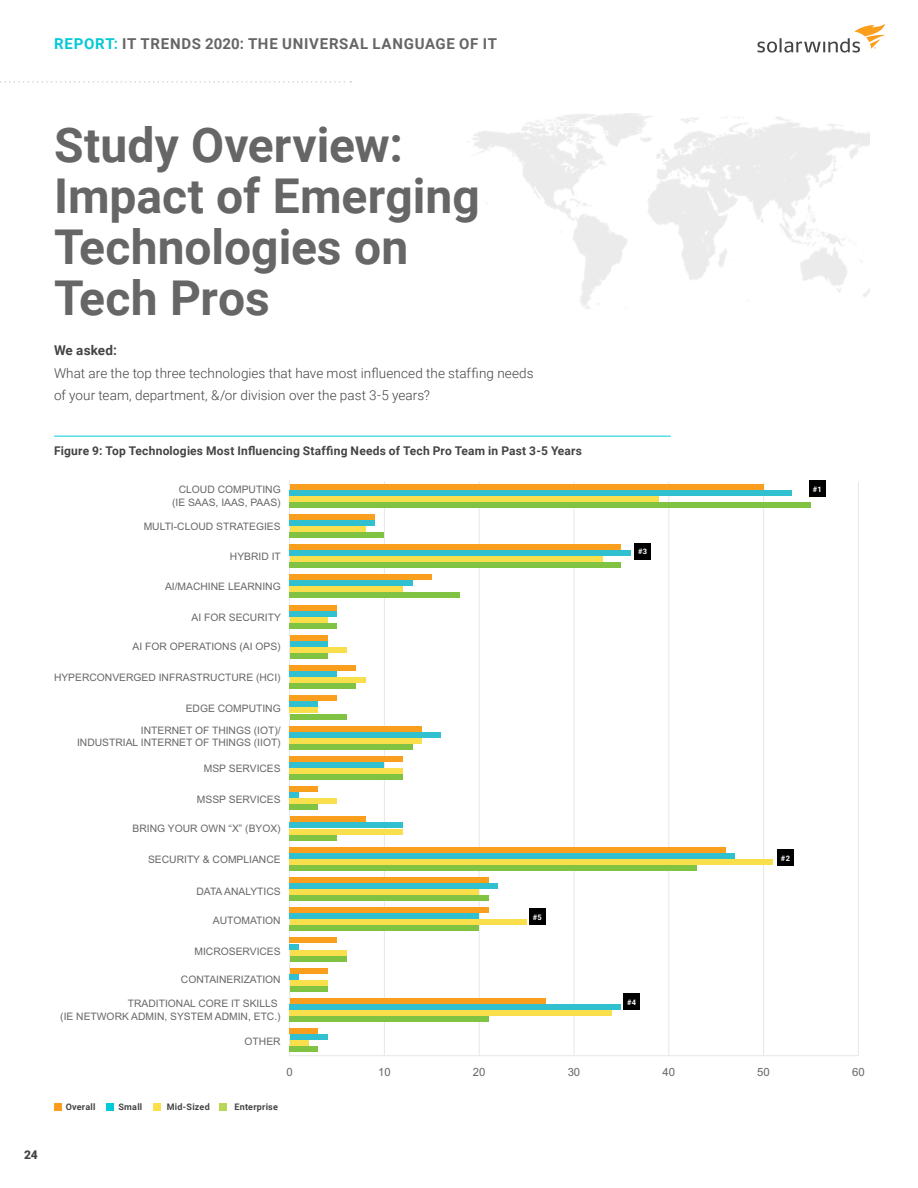
<style>
.page{position:relative;width:918px;height:1188px;background:#fff}
.page>*{position:absolute;margin:0;border:0;box-sizing:border-box;transform-origin:0 0}
.t1{font:700 48px/51px "Roboto";color:#666}
.t2{font:700 15px "Roboto";letter-spacing:.05em;color:#666}
.t3{font:300 13.5px/22.5px "Roboto";letter-spacing:.005em;color:#444}
.t4{font:700 13.5px "Roboto";letter-spacing:.01em;color:#444}
.t5{font:700 12px "Roboto";letter-spacing:.015em;color:#444}
.t6{font:900 12px "Roboto";color:#444}
.t7{font:11.4px "Arial";color:#666767}
.t8{font:10.35px/12.3px "Arial";color:#666767;text-align:right}
.t9{font:700 9px "Roboto";letter-spacing:.025em;color:#444}
.t10{font:700 7.5px "Roboto";color:#fff}
.s1{color:#04c9d7}
</style>
<div class="page">
<hr style="left:54px;top:436px;width:617px;height:1px;background:#04c9d7">
<div style="left:54px;top:1103px;width:8px;height:8px;background:#f99d1c"></div>
<div style="left:106px;top:1103px;width:8px;height:8px;background:#04c9d7"></div>
<div style="left:153px;top:1103px;width:8px;height:8px;background:#fbe04b"></div>
<div style="left:219px;top:1103px;width:8px;height:8px;background:#b8d757"></div>
<hr style="left:290px;top:1055px;width:568px;height:1px;background:#e7e8e9">
<hr style="left:384px;top:482px;width:1px;height:573px;background:#e7e8e9">
<hr style="left:479px;top:482px;width:1px;height:574px;background:#e7e8e9">
<hr style="left:573px;top:482px;width:2px;height:574px;background:#e7e8e9">
<hr style="left:668px;top:482px;width:1px;height:574px;background:#e7e8e9">
<hr style="left:763px;top:482px;width:1px;height:574px;background:#e7e8e9">
<hr style="left:858px;top:482px;width:1px;height:574px;background:#e7e8e9">
<hr style="left:289px;top:480px;width:1px;height:575px;background:#e7e8e9">
<div style="left:290px;top:502px;width:521px;height:5px;background:#80c342"></div>
<div style="left:290px;top:532px;width:94px;height:6px;background:#80c342"></div>
<div style="left:290px;top:562px;width:331px;height:6px;background:#80c342"></div>
<div style="left:290px;top:593px;width:170px;height:5px;background:#80c342"></div>
<div style="left:290px;top:623px;width:47px;height:5px;background:#80c342"></div>
<div style="left:290px;top:653px;width:38px;height:6px;background:#80c342"></div>
<div style="left:290px;top:684px;width:66px;height:5px;background:#80c342"></div>
<div style="left:290px;top:714px;width:56px;height:5px;background:#80c342"></div>
<div style="left:290px;top:744px;width:123px;height:6px;background:#80c342"></div>
<div style="left:290px;top:774px;width:113px;height:6px;background:#80c342"></div>
<div style="left:290px;top:805px;width:28px;height:5px;background:#80c342"></div>
<div style="left:290px;top:835px;width:47px;height:5px;background:#80c342"></div>
<div style="left:290px;top:865px;width:407px;height:6px;background:#80c342"></div>
<div style="left:290px;top:895px;width:199px;height:6px;background:#80c342"></div>
<div style="left:290px;top:926px;width:189px;height:5px;background:#80c342"></div>
<div style="left:290px;top:956px;width:56px;height:5px;background:#80c342"></div>
<div style="left:290px;top:986px;width:38px;height:6px;background:#80c342"></div>
<div style="left:290px;top:1016px;width:199px;height:6px;background:#80c342"></div>
<div style="left:290px;top:1047px;width:28px;height:5px;background:#80c342"></div>
<div style="left:290px;top:496px;width:369px;height:5px;background:#fadf4c"></div>
<div style="left:290px;top:526px;width:75px;height:6px;background:#fadf4c"></div>
<div style="left:290px;top:556px;width:312px;height:6px;background:#fadf4c"></div>
<div style="left:290px;top:587px;width:113px;height:5px;background:#fadf4c"></div>
<div style="left:290px;top:617px;width:38px;height:5px;background:#fadf4c"></div>
<div style="left:290px;top:647px;width:56px;height:6px;background:#fadf4c"></div>
<div style="left:290px;top:677px;width:75px;height:6px;background:#fadf4c"></div>
<div style="left:290px;top:708px;width:28px;height:5px;background:#fadf4c"></div>
<div style="left:290px;top:738px;width:132px;height:5px;background:#fadf4c"></div>
<div style="left:290px;top:768px;width:113px;height:6px;background:#fadf4c"></div>
<div style="left:290px;top:799px;width:47px;height:5px;background:#fadf4c"></div>
<div style="left:290px;top:829px;width:113px;height:5px;background:#fadf4c"></div>
<div style="left:290px;top:859px;width:483px;height:6px;background:#fadf4c"></div>
<div style="left:290px;top:889px;width:189px;height:6px;background:#fadf4c"></div>
<div style="left:290px;top:920px;width:237px;height:5px;background:#fadf4c"></div>
<div style="left:290px;top:950px;width:56px;height:5px;background:#fadf4c"></div>
<div style="left:290px;top:980px;width:38px;height:6px;background:#fadf4c"></div>
<div style="left:290px;top:1010px;width:322px;height:6px;background:#fadf4c"></div>
<div style="left:290px;top:1041px;width:19px;height:5px;background:#fadf4c"></div>
<div style="left:290px;top:490px;width:502px;height:5px;background:#31c0cf"></div>
<div style="left:290px;top:520px;width:85px;height:6px;background:#31c0cf"></div>
<div style="left:290px;top:550px;width:341px;height:6px;background:#31c0cf"></div>
<div style="left:290px;top:581px;width:123px;height:5px;background:#31c0cf"></div>
<div style="left:290px;top:611px;width:47px;height:5px;background:#31c0cf"></div>
<div style="left:290px;top:641px;width:38px;height:6px;background:#31c0cf"></div>
<div style="left:290px;top:671px;width:47px;height:6px;background:#31c0cf"></div>
<div style="left:290px;top:702px;width:28px;height:5px;background:#31c0cf"></div>
<div style="left:290px;top:732px;width:151px;height:5px;background:#31c0cf"></div>
<div style="left:290px;top:762px;width:94px;height:6px;background:#31c0cf"></div>
<div style="left:290px;top:792px;width:9px;height:6px;background:#31c0cf"></div>
<div style="left:290px;top:823px;width:113px;height:5px;background:#31c0cf"></div>
<div style="left:290px;top:853px;width:445px;height:5px;background:#31c0cf"></div>
<div style="left:290px;top:883px;width:208px;height:6px;background:#31c0cf"></div>
<div style="left:290px;top:914px;width:189px;height:5px;background:#31c0cf"></div>
<div style="left:290px;top:944px;width:9px;height:5px;background:#31c0cf"></div>
<div style="left:290px;top:974px;width:9px;height:6px;background:#31c0cf"></div>
<div style="left:290px;top:1004px;width:331px;height:6px;background:#31c0cf"></div>
<div style="left:290px;top:1035px;width:38px;height:5px;background:#31c0cf"></div>
<div style="left:290px;top:484px;width:474px;height:5px;background:#f99e1d"></div>
<div style="left:290px;top:514px;width:85px;height:6px;background:#f99e1d"></div>
<div style="left:290px;top:544px;width:331px;height:6px;background:#f99e1d"></div>
<div style="left:290px;top:575px;width:142px;height:5px;background:#f99e1d"></div>
<div style="left:290px;top:605px;width:47px;height:5px;background:#f99e1d"></div>
<div style="left:290px;top:635px;width:38px;height:6px;background:#f99e1d"></div>
<div style="left:290px;top:665px;width:66px;height:6px;background:#f99e1d"></div>
<div style="left:290px;top:696px;width:47px;height:5px;background:#f99e1d"></div>
<div style="left:290px;top:726px;width:132px;height:5px;background:#f99e1d"></div>
<div style="left:290px;top:756px;width:113px;height:6px;background:#f99e1d"></div>
<div style="left:290px;top:786px;width:28px;height:6px;background:#f99e1d"></div>
<div style="left:290px;top:817px;width:75px;height:5px;background:#f99e1d"></div>
<div style="left:290px;top:847px;width:436px;height:5px;background:#f99e1d"></div>
<div style="left:290px;top:877px;width:199px;height:6px;background:#f99e1d"></div>
<div style="left:290px;top:907px;width:199px;height:6px;background:#f99e1d"></div>
<div style="left:290px;top:938px;width:47px;height:5px;background:#f99e1d"></div>
<div style="left:290px;top:968px;width:38px;height:5px;background:#f99e1d"></div>
<div style="left:290px;top:998px;width:256px;height:6px;background:#f99e1d"></div>
<div style="left:290px;top:1029px;width:28px;height:5px;background:#f99e1d"></div>
<div style="left:529px;top:908px;width:17px;height:17px;background:#000"></div>
<div style="left:809px;top:480px;width:17px;height:17px;background:#000"></div>
<div style="left:777px;top:849px;width:17px;height:17px;background:#000"></div>
<div style="left:623px;top:993px;width:17px;height:17px;background:#000"></div>
<div style="left:634px;top:543px;width:17px;height:17px;background:#000"></div>
<svg style="left:757px;top:23px;width:129px;height:30px"></svg>
<svg style="left:0;top:81px;width:351px;height:2px"></svg>
<h2 class="t2" style="left:54px;top:33px;width:444px"><span class="s1">REPORT:</span> IT TRENDS 2020: THE UNIVERSAL LANGUAGE OF IT</h2>
<h1 class="t1" style="left:54px;top:117px;width:427px">Study Overview:<br>Impact of Emerging<br>Technologies on<br>Tech Pros</h1>
<h3 class="t4" style="left:54px;top:341px;width:64px">We asked:</h3>
<h3 class="t3" style="left:54px;top:361px;width:481px">What are the top three technologies that have most influenced the staffing needs of your team, department, &amp;/or division over the past 3-5 years?</h3>
<p class="t6" style="left:24px;top:1147px;width:15px">24</p>
<p class="t5" style="left:54px;top:443px;width:530px">Figure 9: Top Technologies Most Influencing Staffing Needs of Tech Pro Team in Past 3-5 Years</p>
<p class="t8" style="left:172px;top:484px;width:110px">CLOUD COMPUTING (IE SAAS, IAAS, PAAS)</p>
<p class="t8" style="left:144px;top:521px;width:139px">MULTI-CLOUD STRATEGIES</p>
<p class="t8" style="left:230px;top:550px;width:52px">HYBRID IT</p>
<p class="t8" style="left:165px;top:580px;width:117px">AI/MACHINE LEARNING</p>
<p class="t8" style="left:192px;top:611px;width:91px">AI FOR SECURITY</p>
<p class="t8" style="left:133px;top:640px;width:150px">AI FOR OPERATIONS (AI OPS)</p>
<p class="t8" style="left:54px;top:672px;width:228px">HYPERCONVERGED INFRASTRUCTURE (HCI)</p>
<p class="t8" style="left:186px;top:703px;width:97px">EDGE COMPUTING</p>
<p class="t8" style="left:77px;top:724px;width:205px">INTERNET OF THINGS (IOT)/<br>INDUSTRIAL INTERNET OF THINGS (IIOT)</p>
<p class="t8" style="left:204px;top:763px;width:78px">MSP SERVICES</p>
<p class="t8" style="left:197px;top:793px;width:85px">MSSP SERVICES</p>
<p class="t8" style="left:133px;top:823px;width:150px">BRING YOUR OWN “X” (BYOX)</p>
<p class="t8" style="left:148px;top:853px;width:134px">SECURITY &amp; COMPLIANCE</p>
<p class="t8" style="left:197px;top:885px;width:86px">DATA ANALYTICS</p>
<p class="t8" style="left:213px;top:915px;width:69px">AUTOMATION</p>
<p class="t8" style="left:194px;top:945px;width:88px">MICROSERVICES</p>
<p class="t8" style="left:181px;top:973px;width:101px">CONTAINERIZATION</p>
<p class="t8" style="left:60px;top:998px;width:222px">TRADITIONAL CORE IT SKILLS<br>(IE NETWORK ADMIN, SYSTEM ADMIN, ETC.)</p>
<p class="t8" style="left:245px;top:1035px;width:38px">OTHER</p>
<p class="t10" style="left:533px;top:912px;width:10px">#5</p>
<p class="t10" style="left:638px;top:546px;width:11px">#3</p>
<p class="t10" style="left:627px;top:997px;width:10px">#4</p>
<p class="t10" style="left:813px;top:484px;width:10px">#1</p>
<p class="t10" style="left:781px;top:853px;width:11px">#2</p>
<p class="t7" style="left:286px;top:1065px;width:8px">0</p>
<p class="t7" style="left:378px;top:1065px;width:14px">10</p>
<p class="t7" style="left:473px;top:1065px;width:14px">20</p>
<p class="t7" style="left:568px;top:1065px;width:14px">30</p>
<p class="t7" style="left:662px;top:1065px;width:14px">40</p>
<p class="t7" style="left:757px;top:1065px;width:14px">50</p>
<p class="t7" style="left:852px;top:1065px;width:14px">60</p>
<p class="t9" style="left:66px;top:1101px;width:31px">Overall</p>
<p class="t9" style="left:118px;top:1101px;width:25px">Small</p>
<p class="t9" style="left:167px;top:1101px;width:44px">Mid-Sized</p>
<p class="t9" style="left:234px;top:1101px;width:45px">Enterprise</p>
</div>
